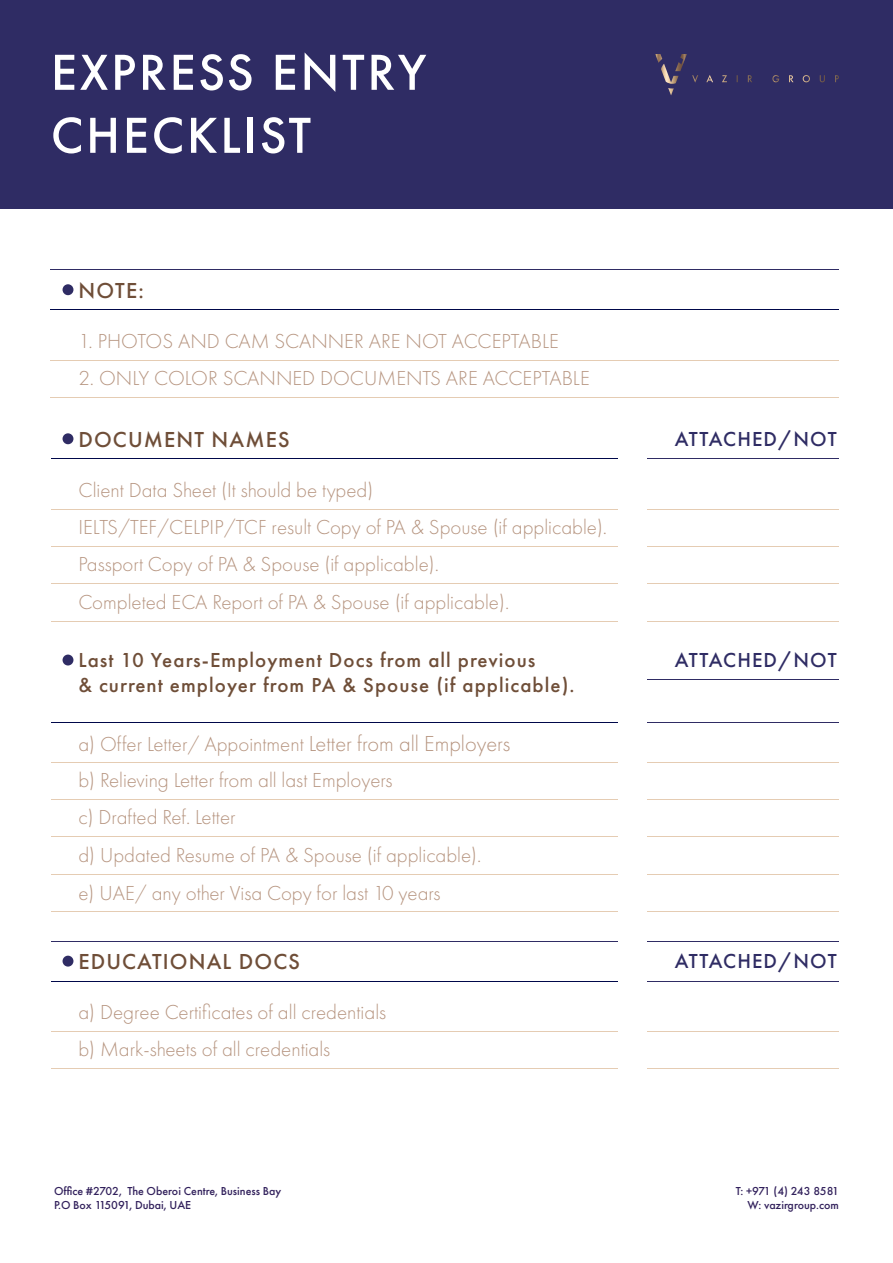
<style>
.page{position:relative;width:893px;height:1263px;background:#fff}
.page>*{position:absolute;margin:0;border:0;box-sizing:border-box;transform-origin:0 0}
.t1{font:500 52.5px/63px "Futura PT";letter-spacing:.05em;color:#fff}
.t2{font:500 22.5px "Futura PT";letter-spacing:.05em;color:#6f4e38}
.t3{font:300 21px/37.3px "Futura PT";color:#b6947f}
.t4{font:500 21px "Futura PT";letter-spacing:.05em;color:#6f4e38}
.t5{font:500 21px "Futura PT";letter-spacing:.05em;color:#2f2c64}
.t6{font:500 12px/14.4px "Futura PT";color:#32215c}
.s1{font-size:22.5px}
</style>
<div class="page">
<div style="left:0;top:0;width:893px;height:209px;background:#2f2c64"></div>
<svg style="left:655px;top:54px;width:97px;height:41px"></svg>
<svg style="left:772px;top:75px;width:67px;height:7px"></svg>
<div style="left:63px;top:433px;width:10px;height:11px;background:#2f2c64;border-radius:50%"></div>
<div style="left:63px;top:956px;width:10px;height:10px;background:#2f2c64;border-radius:50%"></div>
<hr style="left:647px;top:458px;width:192px;height:1px;background:#2f2c64">
<hr style="left:647px;top:981px;width:192px;height:1px;background:#2f2c64">
<hr style="left:647px;top:509px;width:192px;height:1px;background:#e5ccb3">
<hr style="left:647px;top:1031px;width:192px;height:1px;background:#e5ccb3">
<hr style="left:647px;top:546px;width:192px;height:1px;background:#e5ccb3">
<hr style="left:647px;top:1068px;width:192px;height:1px;background:#e5ccb3">
<hr style="left:647px;top:583px;width:192px;height:1px;background:#e5ccb3">
<hr style="left:647px;top:621px;width:192px;height:1px;background:#e5ccb3">
<hr style="left:51px;top:458px;width:567px;height:1px;background:#00084a">
<hr style="left:51px;top:981px;width:567px;height:1px;background:#00084a">
<hr style="left:51px;top:509px;width:567px;height:1px;background:#e5ccb3">
<hr style="left:51px;top:1031px;width:567px;height:1px;background:#e5ccb3">
<hr style="left:51px;top:546px;width:567px;height:1px;background:#e5ccb3">
<hr style="left:51px;top:1068px;width:567px;height:1px;background:#e5ccb3">
<hr style="left:51px;top:583px;width:567px;height:1px;background:#e5ccb3">
<hr style="left:51px;top:621px;width:567px;height:1px;background:#e5ccb3">
<hr style="left:647px;top:941px;width:192px;height:1px;background:#2f2c64">
<hr style="left:51px;top:941px;width:567px;height:1px;background:#2f2c64">
<div style="left:63px;top:654px;width:10px;height:11px;background:#2f2c64;border-radius:50%"></div>
<hr style="left:647px;top:680px;width:192px;height:1px;background:#2f2c64">
<hr style="left:647px;top:762px;width:192px;height:1px;background:#e5ccb3">
<hr style="left:647px;top:799px;width:192px;height:1px;background:#e5ccb3">
<hr style="left:647px;top:837px;width:192px;height:1px;background:#e5ccb3">
<hr style="left:647px;top:874px;width:192px;height:1px;background:#e5ccb3">
<hr style="left:51px;top:722px;width:567px;height:1px;background:#00084a">
<hr style="left:51px;top:762px;width:567px;height:1px;background:#e5ccb3">
<hr style="left:51px;top:799px;width:567px;height:1px;background:#e5ccb3">
<hr style="left:51px;top:837px;width:567px;height:1px;background:#e5ccb3">
<hr style="left:51px;top:874px;width:567px;height:1px;background:#e5ccb3">
<hr style="left:647px;top:911px;width:192px;height:1px;background:#e5ccb3">
<hr style="left:51px;top:911px;width:567px;height:1px;background:#e5ccb3">
<hr style="left:647px;top:723px;width:192px;height:1px;background:#2f2c64">
<div style="left:63px;top:284px;width:10px;height:11px;background:#2f2c64;border-radius:50%"></div>
<hr style="left:51px;top:309px;width:788px;height:1px;background:#00084a">
<hr style="left:51px;top:360px;width:788px;height:1px;background:#e5ccb3">
<hr style="left:51px;top:397px;width:788px;height:1px;background:#e5ccb3">
<hr style="left:51px;top:270px;width:788px;height:1px;background:#2f2c64">
<h1 class="t1" style="left:51px;top:41px;width:377px">EXPRESS ENTRY<br>CHECKLIST</h1>
<p class="t2" style="left:78px;top:277px;width:67px">NOTE:</p>
<p class="t3" style="left:78px;top:322px;width:482px">1. PHOTOS AND CAM SCANNER ARE NOT ACCEPTABLE</p>
<p class="t3" style="left:78px;top:359px;width:513px">2. ONLY COLOR SCANNED DOCUMENTS ARE ACCEPTABLE</p>
<p class="t2" style="left:78px;top:426px;width:213px">DOCUMENT NAMES</p>
<p class="t3" style="left:78px;top:471px;width:296px">Client Data Sheet (It should be typed)</p>
<p class="t3" style="left:78px;top:508px;width:530px">IELTS/TEF/CELPIP/TCF result Copy of PA &amp; Spouse (if applicable).</p>
<p class="t5" style="left:675px;top:426px;width:164px">ATTACHED/NOT</p>
<p class="t3" style="left:78px;top:546px;width:432px">Passport Copy of PA &amp; Spouse (if applicable).<br>Completed ECA Report of PA &amp; Spouse (if applicable).</p>
<p class="t4" style="left:78px;top:647px;width:459px">Last 10 Years-Employment Docs from all previous</p>
<p class="t5" style="left:675px;top:647px;width:164px">ATTACHED/NOT</p>
<p class="t4" style="left:78px;top:672px;width:498px">&amp; current employer from PA &amp; Spouse (if applicable).</p>
<p class="t3" style="left:78px;top:725px;width:433px">a) Offer Letter/ Appointment <span class="s1">Letter from all Employers </span>b) Relieving Letter from all last Employers<br>c) Drafted Ref. Letter<br>d) Updated Resume of PA &amp; Spouse (if applicable).<br>e) UAE/ any other Visa Copy for last 10 years</p>
<p class="t2" style="left:78px;top:948px;width:223px">EDUCATIONAL DOCS</p>
<p class="t3" style="left:78px;top:993px;width:309px">a) Degree Certificates of all credentials</p>
<p class="t3" style="left:78px;top:1031px;width:253px">b) Mark-sheets of all credentials</p>
<p class="t5" style="left:675px;top:948px;width:164px">ATTACHED/NOT</p>
<p class="t6" style="left:54px;top:1183px;width:229px">Office #2702, The Oberoi Centre, Business Bay<br>P.O Box 115091, Dubai, UAE</p>
<p class="t6" style="left:736px;top:1183px;width:105px;text-align:right">T: +971 (4) 243 8581<br>W: vazirgroup.com</p>
</div>
